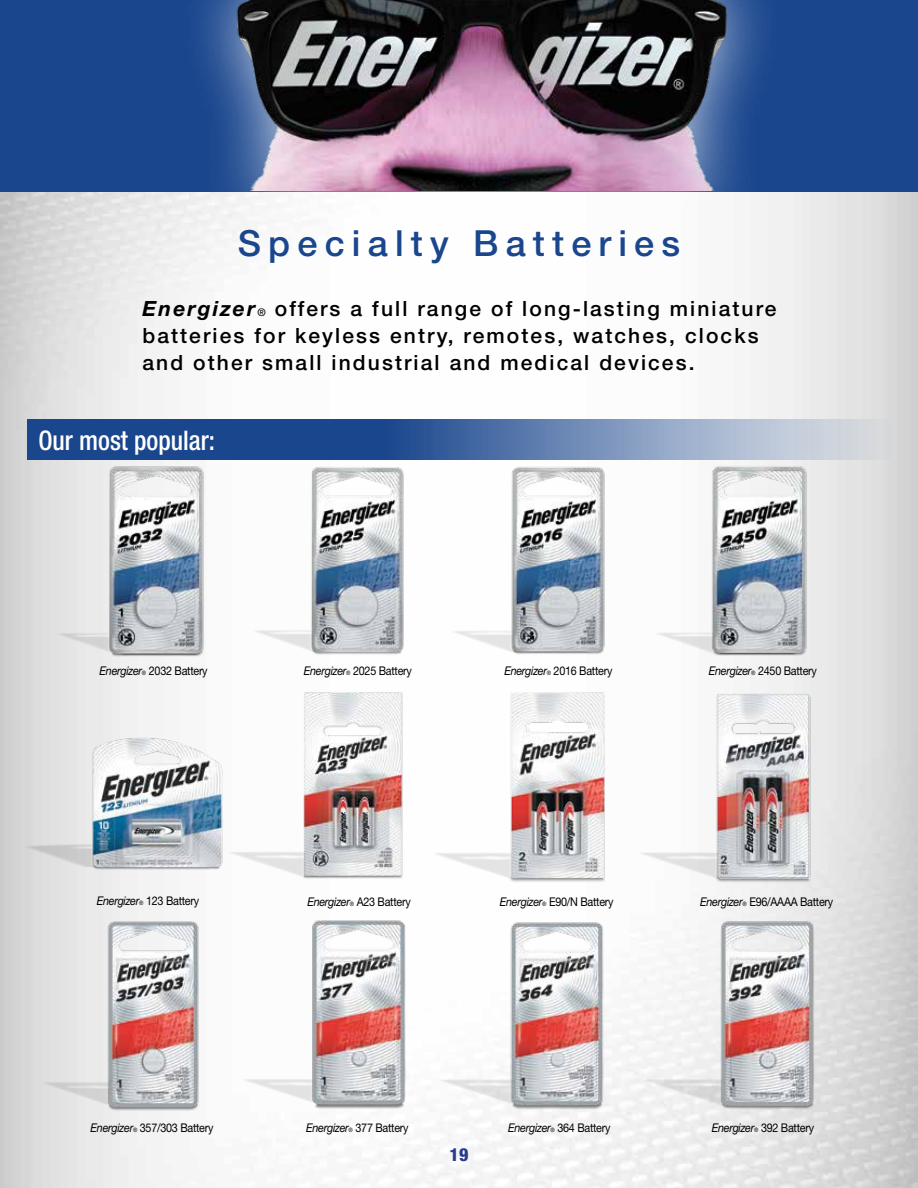
<style>
.page{position:relative;width:918px;height:1188px;background:#fff}
.page>*{position:absolute;margin:0;border:0;box-sizing:border-box;transform-origin:0 0}
.t1{font:500 36px "Helvetica Neue LT Std";letter-spacing:.2em;color:#1a468d}
.t2{font:500 condensed 27px "Helvetica Neue LT Std";color:#fff;scale:.95 1}
.t3{font:500 21px/27px "Helvetica Neue LT Std";letter-spacing:.1em;color:#000}
.t4{font:800 condensed 18px "Helvetica Neue LT Std";color:#283b8e}
.t5{font:12px "Helvetica Neue LT Std";letter-spacing:-.025em;color:#000;scale:.9 1}
.s1{font-weight:700;font-style:italic}
.s2{font-style:italic;font-size:10.5px}
.s3{font-style:italic}
.s4{font-size:6px}
</style>
<div class="page">
<img style="left:0;top:191px;width:918px;height:997px">
<img style="left:218px;top:683px;width:194px;height:206px">
<img style="left:420px;top:676px;width:185px;height:213px">
<svg style="left:27px;top:419px;width:864px;height:41px"></svg>
<div style="left:0;top:0;width:918px;height:191px;background:#1a468d"></div>
<div style="left:177px;top:0;width:610px;height:253px;background:#fff"></div>
<img style="left:177px;top:0;width:610px;height:190px">
<img style="left:32px;top:459px;width:192px;height:203px">
<img style="left:230px;top:460px;width:190px;height:202px">
<img style="left:430px;top:458px;width:190px;height:204px">
<img style="left:634px;top:459px;width:192px;height:203px">
<img style="left:14px;top:733px;width:216px;height:156px">
<img style="left:605px;top:676px;width:227px;height:213px">
<img style="left:27px;top:905px;width:181px;height:209px">
<img style="left:240px;top:911px;width:180px;height:203px">
<img style="left:435px;top:915px;width:175px;height:199px">
<img style="left:640px;top:914px;width:181px;height:200px">
<h1 class="t1" style="left:238px;top:221px;width:444px">Specialty Batteries</h1>
<h3 class="t3" style="left:142px;top:295px;width:636px"><span class="s1">Energizer</span><span class="s2">®</span> offers a full range of long-lasting miniature batteries for keyless entry, remotes, watches, clocks and other small industrial and medical devices.</h3>
<h2 class="t2" style="left:38px;top:424px;width:187px">Our most popular:</h2>
<p class="t5" style="left:100px;top:664px;width:122px"><span class="s3">Energizer</span><span class="s4">®</span> 2032 Battery</p>
<p class="t5" style="left:304px;top:664px;width:122px"><span class="s3">Energizer</span><span class="s4">®</span> 2025 Battery</p>
<p class="t5" style="left:504px;top:664px;width:122px"><span class="s3">Energizer</span><span class="s4">®</span> 2016 Battery</p>
<p class="t5" style="left:709px;top:664px;width:122px"><span class="s3">Energizer</span><span class="s4">®</span> 2450 Battery</p>
<p class="t5" style="left:97px;top:894px;width:115px"><span class="s3">Energizer</span><span class="s4">®</span> 123 Battery</p>
<p class="t5" style="left:700px;top:895px;width:150px"><span class="s3">Energizer</span><span class="s4">®</span> E96/AAAA Battery</p>
<p class="t5" style="left:307px;top:895px;width:116px"><span class="s3">Energizer</span><span class="s4">®</span> A23 Battery</p>
<p class="t5" style="left:500px;top:895px;width:128px"><span class="s3">Energizer</span><span class="s4">®</span> E90/N Battery</p>
<p class="t5" style="left:91px;top:1120px;width:138px"><span class="s3">Energizer</span><span class="s4">®</span> 357/303 Battery</p>
<p class="t5" style="left:306px;top:1120px;width:115px"><span class="s3">Energizer</span><span class="s4">®</span> 377 Battery</p>
<p class="t5" style="left:508px;top:1120px;width:115px"><span class="s3">Energizer</span><span class="s4">®</span> 364 Battery</p>
<h3 class="t4" style="left:450px;top:1143px;width:20px">19</h3>
<p class="t5" style="left:712px;top:1120px;width:115px"><span class="s3">Energizer</span><span class="s4">®</span> 392 Battery</p>
</div>
